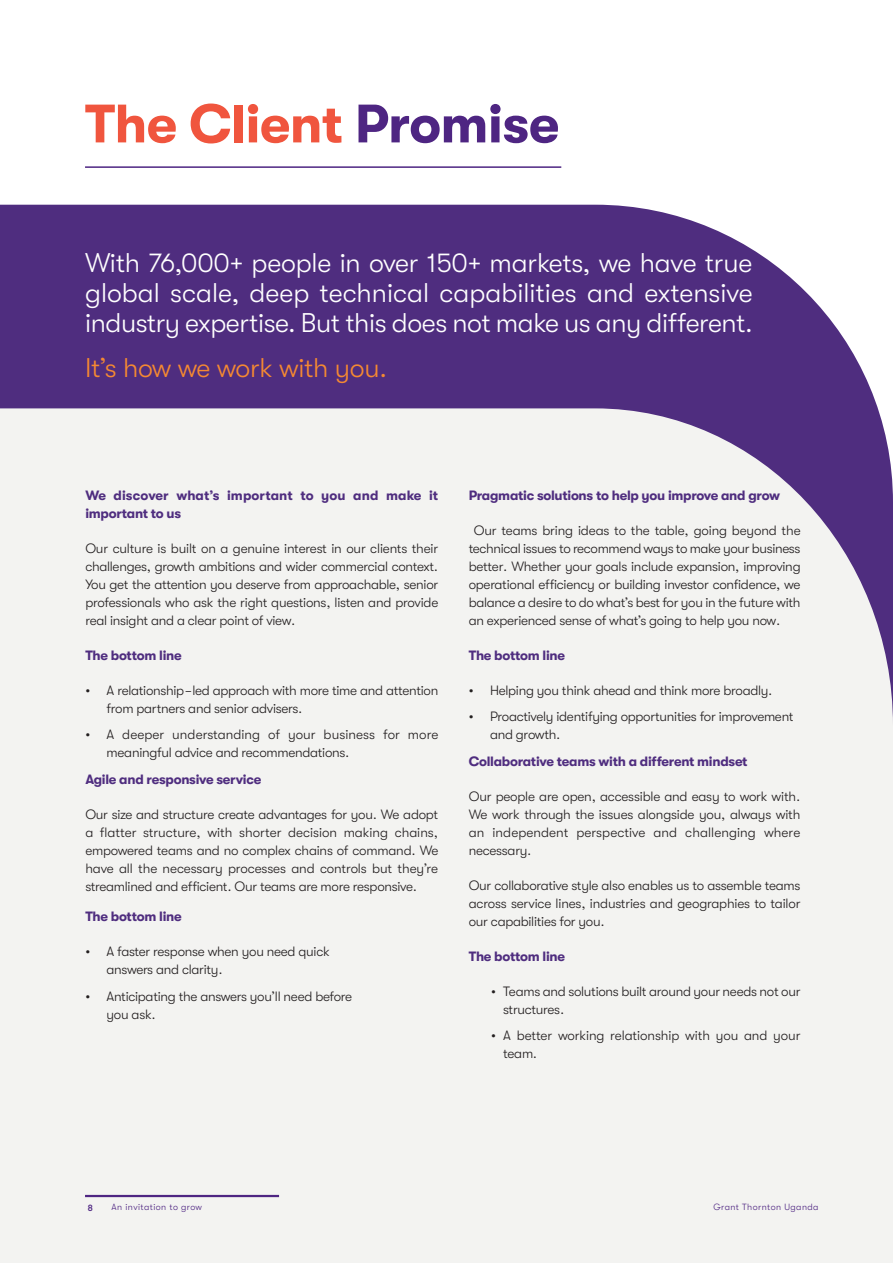
<style>
.page{position:relative;width:893px;height:1263px;background:#fff}
.page>*{position:absolute;margin:0;border:0;box-sizing:border-box;transform-origin:0 0}
.t1{font:700 54px "GT Walsheim Pro";letter-spacing:-.01em;color:#f0553e}
.t2{font:300 27px/30px "GT Walsheim Pro";letter-spacing:-.015em;color:#fff;text-align:justify}
.t3{font:300 27px "GT Walsheim Pro";letter-spacing:-.01em;color:#f58932}
.t4{font:300 13.5px/18px "GT Walsheim Pro";letter-spacing:-.02em;color:#231f20}
.t5{font:700 13.5px "GT Walsheim Pro";letter-spacing:-.02em;color:#4f2d7f}
.t6{font:700 13.5px/18px "GT Walsheim Pro";letter-spacing:.005em;color:#4f2d7f}
.t7{font:300 9px "GT Walsheim Pro";letter-spacing:.05em;color:#4e2582}
.t8{font:500 9px "GT Walsheim Pro";color:#4e2582}
.s1{color:#4e2582}
</style>
<div class="page">
<hr style="left:892px;top:0;width:1px;height:1263px;background:#7c62a3">
<svg style="left:0;top:205px;width:893px;height:203px;background:#60428b"></svg>
<div style="left:0;top:408px;width:893px;height:855px;background:#f3f3f1"></div>
<hr style="left:85px;top:166px;width:476px;height:2px;background:#4e2582">
<hr style="left:85px;top:1195px;width:194px;height:2px;background:#4e2582">
<h1 class="t1" style="left:85px;top:94px;width:476px">The Client <span class="s1">Promise</span></h1>
<h2 class="t2" style="left:85px;top:248px;width:669px">With 76,000+ people in over 150+ markets, we have true global scale, deep technical capabilities and extensive industry expertise. But this does not make us any different.</h2>
<h2 class="t3" style="left:85px;top:353px;width:304px">It’s how we work with you.</h2>
<p class="t6" style="left:85px;top:486px;width:354px">We discover what’s important to you and make it important to us</p>
<p class="t4" style="left:85px;top:539px;width:354px;text-align:justify">Our culture is built on a genuine interest in our clients their challenges, growth ambitions and wider commercial context.<br>You get the attention you deserve from approachable, senior professionals who ask the right questions, listen and provide real insight and a clear point of view.</p>
<p class="t5" style="left:85px;top:647px;width:98px">The bottom line</p>
<p class="t4" style="left:107px;top:681px;width:333px;text-indent:-21px">• A relationship-led approach with more time and attention from partners and senior advisers.</p>
<p class="t4" style="left:107px;top:725px;width:333px;text-indent:-21px">• A deeper understanding of your business for more meaningful advice and recommendations.</p>
<p class="t5" style="left:85px;top:771px;width:178px">Agile and responsive service</p>
<p class="t4" style="left:85px;top:805px;width:355px;text-align:justify">Our size and structure create advantages for you. We adopt a flatter structure, with shorter decision making chains, empowered teams and no complex chains of command. We have all the necessary processes and controls but they’re streamlined and efficient. Our teams are more responsive.</p>
<p class="t5" style="left:85px;top:909px;width:98px">The bottom line</p>
<p class="t4" style="left:107px;top:943px;width:225px;text-indent:-21px">• A faster response when you need quick answers and clarity.</p>
<p class="t4" style="left:107px;top:987px;width:247px;text-indent:-21px">• Anticipating the answers you’ll need before you ask.</p>
<p class="t5" style="left:469px;top:487px;width:313px">Pragmatic solutions to help you improve and grow</p>
<p class="t4" style="left:469px;top:521px;width:333px;text-align:justify;text-indent:5px">Our teams bring ideas to the table, going beyond the technical issues to recommend ways to make your business better. Whether your goals include expansion, improving operational efficiency or building investor confidence, we balance a desire to do what’s best for you in the future with an experienced sense of what’s going to help you now.</p>
<p class="t5" style="left:469px;top:647px;width:98px">The bottom line</p>
<p class="t4" style="left:469px;top:681px;width:305px">• Helping you think ahead and think more broadly.</p>
<p class="t4" style="left:490px;top:707px;width:305px;text-indent:-21px">• Proactively identifying opportunities for improvement and growth.</p>
<p class="t5" style="left:469px;top:753px;width:280px">Collaborative teams with a different mindset</p>
<p class="t4" style="left:469px;top:787px;width:333px;text-align:justify">Our people are open, accessible and easy to work with.<br>We work through the issues alongside you, always with an independent perspective and challenging where necessary.</p>
<p class="t4" style="left:469px;top:876px;width:333px;text-align:justify">Our collaborative style also enables us to assemble teams across service lines, industries and geographies to tailor our capabilities for you.</p>
<p class="t5" style="left:469px;top:948px;width:98px">The bottom line</p>
<p class="t4" style="left:503px;top:982px;width:299px;text-indent:-12px">• Teams and solutions built around your needs not our structures.</p>
<p class="t4" style="left:503px;top:1026px;width:299px;text-indent:-12px">• A better working relationship with you and your team.</p>
<p class="t8" style="left:88px;top:1202px;width:7px">8</p>
<p class="t7" style="left:112px;top:1202px;width:92px">An invitation to grow</p>
<p class="t7" style="left:713px;top:1202px;width:107px">Grant Thornton Uganda</p>
</div>
